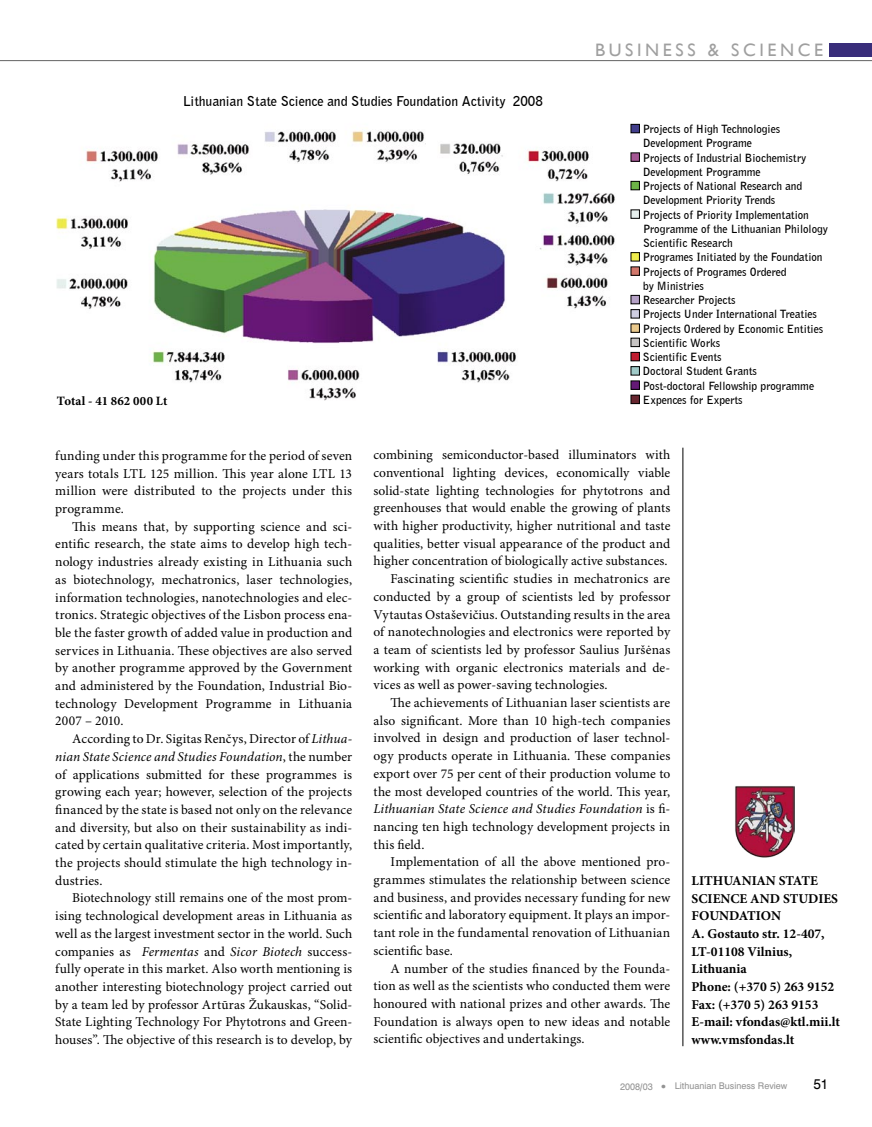
<style>
.page{position:relative;width:872px;height:1127px;background:#fff}
.page>*{position:absolute;margin:0;border:0;box-sizing:border-box;transform-origin:0 0}
.tekstas{font:18px "Gill Sans";letter-spacing:.2em;color:#9f9f9f}
.tekstas-2{font:13.5px/17.7px "Minion Pro";letter-spacing:.005em;color:#000;text-align:justify}
.tekstas-3{font:700 13.5px/17.7px "Minion Pro";color:#000}
.t1{font:700 13.5px "Bell Gothic BT";color:#000}
.tekstas-4{font:13.5px "Helvetica Normal";color:#000}
.tekstas-5{font:700 12.75px "Minion Pro";letter-spacing:.01em;color:#000}
.t2{font:700 11.25px/14.2px "Bell Gothic BT";color:#000}
.tekstas-6{font:9px "Helvetica Normal";color:#939393}
.s1{font-style:italic}
.s2{font-size:19.5px}
</style>
<div class="page">
<hr style="left:0;top:60px;width:872px;height:1px;background:#636363">
<div style="left:829px;top:43px;width:43px;height:13px;background:#392e7a"></div>
<img style="left:735px;top:786px;width:59px;height:71px">
<hr style="left:682px;top:448px;width:1px;height:598px;background:#000">
<div style="left:631px;top:124px;width:8px;height:9px;background:#423e8c"></div>
<div style="left:630px;top:124px;width:10px;height:9px;border:1px solid #000"></div>
<div style="left:631px;top:153px;width:8px;height:8px;background:#a45693"></div>
<div style="left:630px;top:152px;width:10px;height:10px;border:1px solid #000"></div>
<div style="left:631px;top:181px;width:8px;height:9px;background:#6db347"></div>
<div style="left:630px;top:181px;width:10px;height:9px;border:1px solid #000"></div>
<div style="left:631px;top:210px;width:8px;height:8px;background:#e6efee"></div>
<div style="left:630px;top:209px;width:10px;height:10px;border:1px solid #000"></div>
<div style="left:631px;top:253px;width:8px;height:8px;background:#eeec4b"></div>
<div style="left:630px;top:252px;width:10px;height:9px;border:1px solid #000"></div>
<div style="left:631px;top:267px;width:8px;height:8px;background:#d2776b"></div>
<div style="left:630px;top:266px;width:10px;height:10px;border:1px solid #000"></div>
<div style="left:631px;top:295px;width:8px;height:9px;background:#b5a1c6"></div>
<div style="left:630px;top:295px;width:10px;height:9px;border:1px solid #000"></div>
<div style="left:631px;top:310px;width:8px;height:8px;background:#cfcee2"></div>
<div style="left:630px;top:309px;width:10px;height:9px;border:1px solid #000"></div>
<div style="left:631px;top:324px;width:8px;height:8px;background:#eac98c"></div>
<div style="left:630px;top:323px;width:10px;height:10px;border:1px solid #000"></div>
<div style="left:631px;top:338px;width:8px;height:9px;background:#c7c4c3"></div>
<div style="left:630px;top:338px;width:10px;height:9px;border:1px solid #000"></div>
<div style="left:631px;top:352px;width:8px;height:9px;background:#c01d30"></div>
<div style="left:630px;top:352px;width:10px;height:9px;border:1px solid #000"></div>
<div style="left:631px;top:367px;width:8px;height:8px;background:#a0cac8"></div>
<div style="left:630px;top:366px;width:10px;height:9px;border:1px solid #000"></div>
<div style="left:631px;top:381px;width:8px;height:8px;background:#651976"></div>
<div style="left:630px;top:380px;width:10px;height:10px;border:1px solid #000"></div>
<div style="left:631px;top:395px;width:8px;height:9px;background:#68262f"></div>
<div style="left:630px;top:395px;width:10px;height:9px;border:1px solid #000"></div>
<img style="left:56px;top:131px;width:559px;height:270px">
<p class="t1" style="left:183px;top:92px;width:362px">Lithuanian State Science and Studies Foundation Activity 2008</p>
<p class="tekstas-5" style="left:57px;top:393px;width:112px">Total - 41 862 000 Lt</p>
<p class="tekstas" style="left:595px;top:39px;width:229px">BUSINESS &amp; SCIENCE</p>
<p class="t2" style="left:642px;top:122px;width:139px">Projects of High Technologies</p>
<p class="t2" style="left:643px;top:136px;width:110px">Development Programe</p>
<p class="t2" style="left:643px;top:150px;width:165px">Projects of Industrial Biochemistry</p>
<p class="t2" style="left:643px;top:164px;width:119px">Development Programme</p>
<p class="t2" style="left:643px;top:179px;width:161px">Projects of National Research and</p>
<p class="t2" style="left:643px;top:193px;width:134px">Development Priority Trends</p>
<p class="t2" style="left:643px;top:207px;width:167px">Projects of Priority Implementation</p>
<p class="t2" style="left:643px;top:221px;width:186px">Programme of the Lithuanian Philology</p>
<p class="t2" style="left:643px;top:236px;width:91px">Scientific Research</p>
<p class="t2" style="left:643px;top:250px;width:181px">Programes Initiated by the Foundation</p>
<p class="t2" style="left:643px;top:264px;width:145px">Projects of Programes Ordered</p>
<p class="t2" style="left:643px;top:278px;width:62px">by Ministries</p>
<p class="t2" style="left:643px;top:293px;width:94px">Researcher Projects</p>
<p class="t2" style="left:643px;top:307px;width:175px">Projects Under International Treaties</p>
<p class="t2" style="left:643px;top:321px;width:182px">Projects Ordered by Economic Entities</p>
<p class="t2" style="left:643px;top:335px;width:79px">Scientific Works</p>
<p class="t2" style="left:643px;top:350px;width:80px">Scientific Events</p>
<p class="t2" style="left:643px;top:364px;width:115px">Doctoral Student Grants</p>
<p class="t2" style="left:643px;top:378px;width:173px">Post-doctoral Fellowship programme<br>Expences for Experts</p>
<p class="tekstas-2" style="left:55px;top:447px;width:298px">funding under this programme for the period of seven years totals LTL 125 million. This year alone LTL 13 million were distributed to the projects under this programme.</p>
<p class="tekstas-2" style="left:55px;top:518px;width:298px;text-indent:17px">This means that, by supporting science and sci&shy;entific research, the state aims to develop high tech&shy;nology industries already existing in Lithuania such as biotechnology, mechatronics, laser technologies, information technologies, nanotechnologies and elec&shy;tronics. Strategic objectives of the Lisbon process ena&shy;ble the faster growth of added value in production and services in Lithuania. These objectives are also served by another programme approved by the Government and administered by the Foundation, Industrial Bio&shy;technology Development Programme in Lithuania 2007 – 2010.</p>
<p class="tekstas-2" style="left:55px;top:730px;width:298px;text-indent:17px">According to Dr. Sigitas Renčys, Director of <span class="s1">Lithua&shy;nian State Science and Studies Foundation</span>, the number of applications submitted for these programmes is growing each year; however, selection of the projects financed by the state is based not only on the relevance and diversity, but also on their sustainability as indi&shy;cated by certain qualitative criteria. Most importantly, the projects should stimulate the high technology in&shy;dustries.</p>
<p class="tekstas-2" style="left:55px;top:890px;width:298px;text-indent:17px">Biotechnology still remains one of the most prom&shy;ising technological development areas in Lithuania as well as the largest investment sector in the world. Such companies as <span class="s1">Fermentas</span> and <span class="s1">Sicor Biotech</span> success&shy;fully operate in this market. Also worth mentioning is another interesting biotechnology project carried out by a team led by professor Artūras Žukauskas, “Solid-State Lighting Technology For Phytotrons and Green&shy;houses”. The objective of this research is to develop, by</p>
<p class="tekstas-2" style="left:373px;top:446px;width:298px">combining semiconductor-based illuminators with conventional lighting devices, economically viable solid-state lighting technologies for phytotrons and greenhouses that would enable the growing of plants with higher productivity, higher nutritional and taste qualities, better visual appearance of the product and higher concentration of biologically active substances.</p>
<p class="tekstas-2" style="left:373px;top:570px;width:298px;text-indent:17px">Fascinating scientific studies in mechatronics are conducted by a group of scientists led by professor Vytautas Ostaševičius. Outstanding results in the area of nanotechnologies and electronics were reported by a team of scientists led by professor Saulius Juršėnas working with organic electronics materials and de&shy;vices as well as power-saving technologies.</p>
<p class="tekstas-2" style="left:373px;top:694px;width:298px;text-indent:17px">The achievements of Lithuanian laser scientists are also significant. More than 10 high-tech companies involved in design and production of laser technol&shy;ogy products operate in Lithuania. These companies export over 75 per cent of their production volume to the most developed countries of the world. This year, <span class="s1">Lithuanian State Science and Studies Foundation</span> is fi&shy;nancing ten high technology development projects in this field.</p>
<p class="tekstas-2" style="left:373px;top:854px;width:298px;text-indent:17px">Implementation of all the above mentioned pro&shy;grammes stimulates the relationship between science and business, and provides necessary funding for new scientific and laboratory equipment. It plays an impor&shy;tant role in the fundamental renovation of Lithuanian scientific base.</p>
<p class="tekstas-2" style="left:373px;top:960px;width:298px;text-indent:17px">A number of the studies financed by the Founda&shy;tion as well as the scientists who conducted them were honoured with national prizes and other awards. The Foundation is always open to new ideas and notable scientific objectives and undertakings.</p>
<p class="tekstas-3" style="left:691px;top:872px;width:148px">LITHUANIAN STATE<br>SCIENCE AND STUDIES<br>FOUNDATION</p>
<p class="tekstas-3" style="left:691px;top:925px;width:135px">A. Gostauto str. 12-407,<br>LT-01108 Vilnius,</p>
<p class="tekstas-3" style="left:691px;top:961px;width:57px">Lithuania</p>
<p class="tekstas-3" style="left:691px;top:978px;width:144px">Phone: (+370 5) 263 9152</p>
<p class="tekstas-3" style="left:691px;top:996px;width:128px">Fax: (+370 5) 263 9153</p>
<p class="tekstas-3" style="left:691px;top:1014px;width:150px">E-mail: vfondas@ktl.mii.lt</p>
<p class="tekstas-3" style="left:691px;top:1031px;width:104px">www.vmsfondas.lt</p>
<p class="tekstas-6" style="left:620px;top:1080px;width:169px">2008/03 <span class="s2">•</span> Lithuanian Business Review</p>
<p class="tekstas-4" style="left:813px;top:1076px;width:17px">51</p>
</div>
